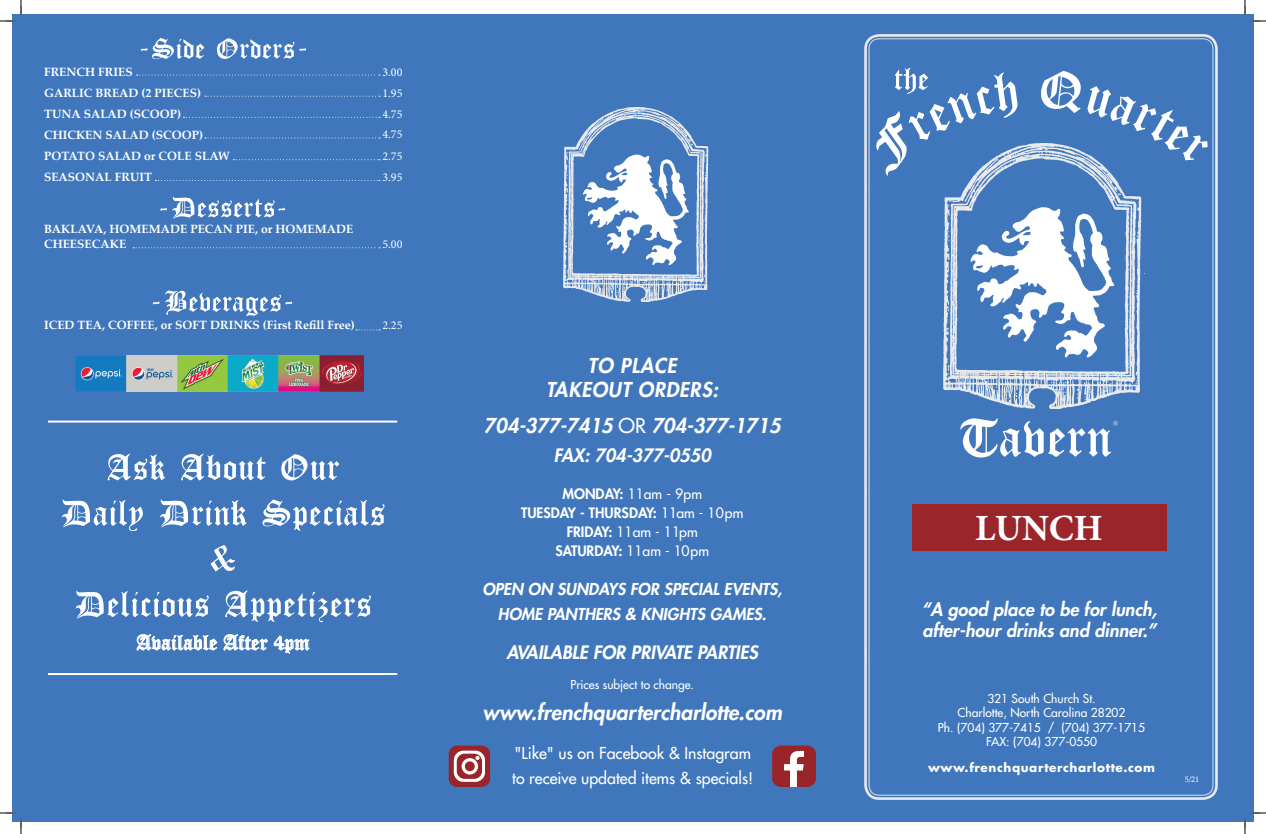
<style>
.page{position:relative;width:1266px;height:834px;background:#fff}
.page>*{position:absolute;margin:0;border:0;box-sizing:border-box;transform-origin:0 0}
.t1{font:700 37px "Minion Pro";letter-spacing:-.005em;color:#fff}
.t2{font:italic 800 21px "Futura Std";color:#fff}
.t3{font:21px "Old English Text";letter-spacing:.01em;color:#fff}
.t4{font:italic 800 20px/24px "Futura Std";letter-spacing:.015em;color:#fff;text-align:center}
.t5{font:italic 800 18px/21.6px "Futura Std";color:#fff}
.t6{font:500 16px/25px "Futura Std";color:#fff}
.t7{font:italic 800 16px/25px "Futura Std";color:#fff;text-align:center}
.t8{font:800 14px/19px "Futura Std";color:#fff;text-align:center}
.t9{font:700 12px/21.1px "Palatino Linotype";color:#fff}
.t10{font:500 12px/14.4px "Futura Std";color:#fff;text-align:center}
.t11{font:12px/21.1px "Minion Pro";color:#fff;text-align:justify}
.t12{font:700 12px "Futura Std";letter-spacing:.05em;color:#fff}
.t13{font:8px "Palatino Linotype";color:#fff}
.s1{font-weight:500;font-style:normal}
.s2{font-weight:500}
</style>
<div class="page">
<div style="left:12px;top:14px;width:1242px;height:808px;background:#4077bc"></div>
<img style="left:864px;top:35px;width:353px;height:764px">
<svg style="left:960px;top:418px;width:158px;height:40px"></svg>
<svg style="left:133px;top:247px;width:247px;height:1px"></svg>
<svg style="left:356px;top:329px;width:24px;height:1px"></svg>
<svg style="left:76px;top:590px;width:295px;height:32px"></svg>
<svg style="left:210px;top:545px;width:25px;height:27px"></svg>
<svg style="left:62px;top:499px;width:323px;height:32px"></svg>
<svg style="left:108px;top:454px;width:231px;height:26px"></svg>
<svg style="left:137px;top:75px;width:243px;height:1px"></svg>
<svg style="left:205px;top:96px;width:175px;height:1px"></svg>
<svg style="left:184px;top:117px;width:196px;height:1px"></svg>
<svg style="left:205px;top:138px;width:175px;height:1px"></svg>
<svg style="left:234px;top:159px;width:146px;height:1px"></svg>
<svg style="left:155px;top:180px;width:225px;height:1px"></svg>
<svg style="left:153px;top:291px;width:139px;height:25px"></svg>
<svg style="left:160px;top:196px;width:125px;height:23px"></svg>
<svg style="left:141px;top:38px;width:165px;height:21px"></svg>
<div style="left:449px;top:746px;width:41px;height:41px;background:#99242a;border-radius:9px"></div>
<svg style="left:454px;top:751px;width:31px;height:31px"></svg>
<div style="left:772px;top:746px;width:44px;height:41px;background:#99242a;border-radius:9px"></div>
<svg style="left:784px;top:751px;width:20px;height:36px"></svg>
<hr style="left:48px;top:421px;width:349px;height:2px;background:#fff">
<hr style="left:48px;top:673px;width:349px;height:2px;background:#fff">
<img style="left:944px;top:176px;width:201px;height:232px">
<img style="left:962px;top:202px;width:162px;height:162px">
<svg style="left:876px;top:68px;width:332px;height:108px"></svg>
<img style="left:75px;top:355px;width:288px;height:37px">
<img style="left:563px;top:108px;width:148px;height:194px">
<img style="left:576px;top:150px;width:119px;height:119px">
<svg style="left:0;top:0;width:22px;height:22px"></svg>
<svg style="left:0;top:812px;width:22px;height:22px"></svg>
<svg style="left:1244px;top:0;width:22px;height:22px"></svg>
<svg style="left:1244px;top:812px;width:22px;height:22px"></svg>
<p class="t9" style="left:44px;top:61px;width:187px">FRENCH FRIES<br>GARLIC BREAD (2 PIECES)<br>TUNA SALAD (SCOOP)<br>CHICKEN SALAD (SCOOP)<br>POTATO SALAD or COLE SLAW<br>SEASONAL FRUIT</p>
<p class="t11" style="left:382px;top:61px;width:22px">3.00<br>1.95<br>4.75<br>4.75<br>2.75<br>3.95</p>
<p class="t9" style="left:44px;top:222px;width:311px;line-height:14.4px">BAKLAVA, HOMEMADE PECAN PIE, or HOMEMADE<br>CHEESECAKE</p>
<p class="t11" style="left:382px;top:234px;width:22px">5.00</p>
<p class="t9" style="left:44px;top:314px;width:312px">ICED TEA, COFFEE, or SOFT DRINKS (First Refill Free)</p>
<p class="t11" style="left:382px;top:314px;width:22px">2.25</p>
<h2 class="t3" style="left:136px;top:629px;width:175px">Available After 4pm</h2>
<h3 class="t4" style="left:546px;top:354px;width:174px">TO PLACE<br>TAKEOUT ORDERS:</h3>
<h3 class="t4" style="left:484px;top:414px;width:298px">704-377-7415 <span class="s1">OR</span> 704-377-1715</h3>
<h3 class="t5" style="left:554px;top:445px;width:158px">FAX: 704-377-0550</h3>
<p class="t8" style="left:521px;top:484px;width:224px">MONDAY: <span class="s2">11am - 9pm<br></span>TUESDAY - THURSDAY: <span class="s2">11am - 10pm<br></span>FRIDAY: <span class="s2">11am - 11pm<br></span>SATURDAY: <span class="s2">11am - 10pm</span></p>
<h3 class="t7" style="left:482px;top:577px;width:301px">OPEN ON SUNDAYS FOR SPECIAL EVENTS,<br>HOME PANTHERS &amp; KNIGHTS GAMES.</h3>
<h3 class="t5" style="left:507px;top:642px;width:253px">AVAILABLE FOR PRIVATE PARTIES</h3>
<p class="t10" style="left:570px;top:678px;width:125px">Prices subject to change.</p>
<h2 class="t2" style="left:483px;top:699px;width:301px">www.frenchquartercharlotte.com</h2>
<h3 class="t6" style="left:512px;top:740px;width:243px">"Like" us on Facebook &amp; Instagram to receive updated items &amp; specials!</h3>
<h1 class="t1" style="left:975px;top:502px;width:129px">LUNCH</h1>
<h3 class="t5" style="left:922px;top:598px;width:237px">“A good place to be for lunch, after-hour drinks and dinner.”</h3>
<p class="t10" style="left:938px;top:691px;width:209px">321 South Church St.<br>Charlotte, North Carolina 28202<br>Ph. (704) 377-7415 / (704) 377-1715<br>FAX: (704) 377-0550</p>
<p class="t12" style="left:928px;top:759px;width:228px">www.frenchquartercharlotte.com</p>
<p class="t13" style="left:1185px;top:773px;width:16px">5/21</p>
</div>
